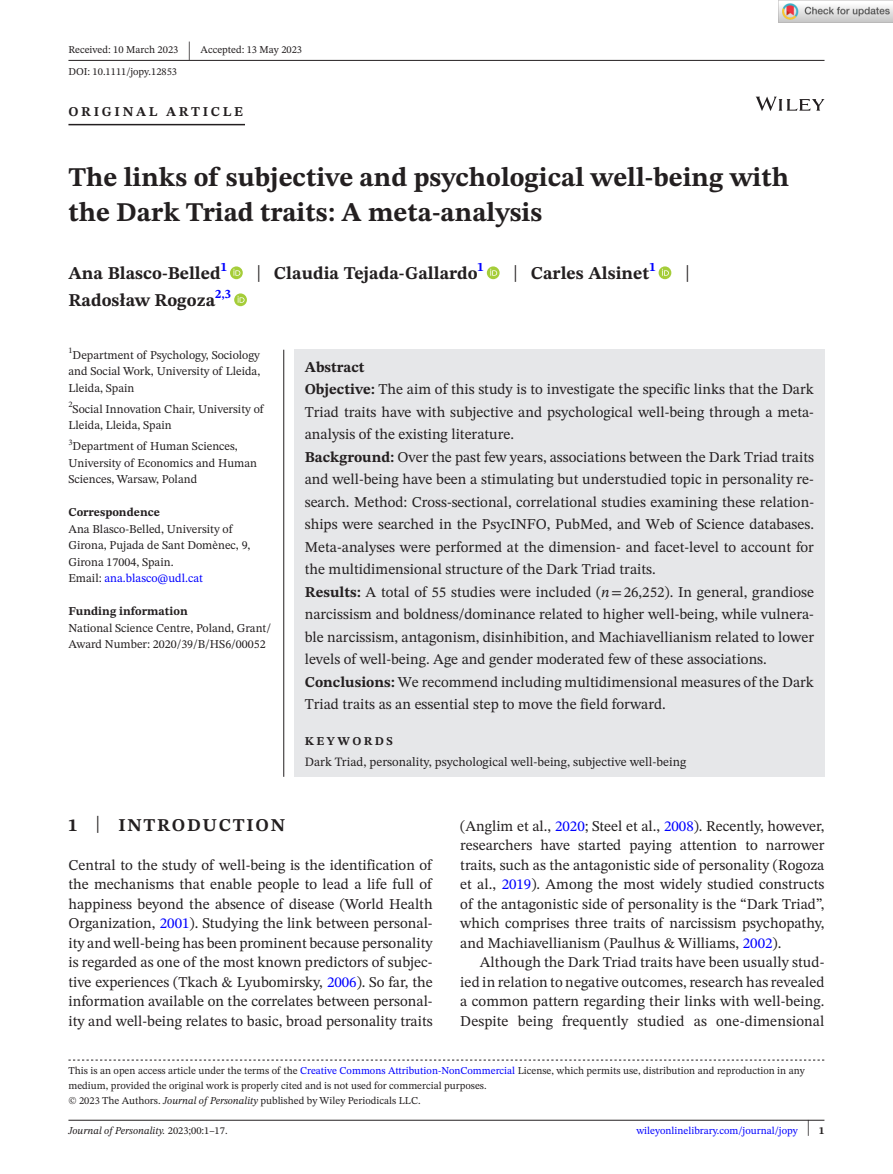
<style>
.page{position:relative;width:893px;height:1174px;background:#fff}
.page>*{position:absolute;margin:0;border:0;box-sizing:border-box;transform-origin:0 0}
.t1{font:700 27px/34.5px "STIX Two Text";color:#231f20}
.t2{font:25.65px "STIX Two Text";color:#231f20;scale:.49 1}
.t3{font:23.4px "STIX Two Text";color:#231f20;scale:.77 1}
.t4{font:700 18px "STIX Two Text";color:#231f20}
.t5{font:700 18px "STIX Two Text";letter-spacing:.1em;color:#231f20}
.t6{font:15px/19.5px "STIX Two Text";color:#231f20;text-align:justify}
.t7{font:700 13.5px "STIX Two Text";letter-spacing:.2em;color:#231f20}
.t8{font:12.75px "STIX Two Text";color:#231f20}
.t9{font:12px/16.5px "STIX Two Text";color:#231f20}
.t10{font:700 12px "STIX Two Text";color:#231f20}
.t11{font:700 12px "STIX Two Text";letter-spacing:.2em;color:#231f20}
.t12{font:10.5px/15px "STIX Two Text";color:#231f20}
.t13{font:10.5px "STIX Two Text";color:#00f}
.t14{font:italic 10.5px "STIX Two Text";color:#231f20}
.s1{font-weight:400;font-size:23.4px}
.s2{color:#00f}
.s3{font-weight:700}
.s4{font-style:italic}
.s5{font-family:"STIX"}
.s6{font-weight:400;font-size:23.7px}
.s7{font-style:normal}
.s8{font-size:22.2px;color:#231f20}
.s9{font-weight:700;color:#231f20}
</style>
<div class="page">
<hr style="left:68px;top:1119px;width:756px;height:1px;background:#231f20">
<svg style="left:756px;top:97px;width:68px;height:14px"></svg>
<hr style="left:68px;top:60px;width:756px;height:1px;background:#231f20">
<hr style="left:68px;top:124px;width:177px;height:1px;background:#231f20">
<svg style="left:230px;top:266px;width:13px;height:13px"></svg>
<svg style="left:233px;top:269px;width:7px;height:7px"></svg>
<svg style="left:487px;top:266px;width:13px;height:13px"></svg>
<svg style="left:490px;top:269px;width:7px;height:7px"></svg>
<div style="left:659px;top:266px;width:12px;height:13px;background:#a5cd39;border-radius:50%"></div>
<svg style="left:662px;top:269px;width:7px;height:7px"></svg>
<svg style="left:234px;top:293px;width:13px;height:13px"></svg>
<svg style="left:238px;top:296px;width:6px;height:7px"></svg>
<svg style="left:68px;top:1059px;width:756px;height:1px"></svg>
<div style="left:294px;top:350px;width:530px;height:427px;background:#e6e7e9"></div>
<hr style="left:283px;top:350px;width:1px;height:427px;background:#231f20">
<img style="left:779px;top:0;width:114px;height:23px">
<p class="t12" style="left:68px;top:42px;width:111px">Received: 10 March 2023</p>
<h2 class="t2" style="left:188px;top:32px;width:8px">|</h2>
<p class="t12" style="left:201px;top:42px;width:103px">Accepted: 13 May 2023</p>
<p class="t12" style="left:68px;top:64px;width:110px">DOI: 10.1111/jopy.12853</p>
<p class="t7" style="left:68px;top:101px;width:176px">ORIGINAL ARTICLE</p>
<h1 class="t1" style="left:68px;top:161px;width:722px">The links of subjective and psychological well-being with the Dark Triad traits: A meta-analysis</h1>
<p class="t4" style="left:68px;top:260px;width:160px">Ana Blasco-Belled<sup>1</sup></p>
<p class="t4" style="left:256px;top:260px;width:229px"><span class="s1">|</span> Claudia Tejada-Gallardo<sup>1</sup></p>
<p class="t4" style="left:513px;top:260px;width:144px"><span class="s1">|</span> Carles Alsinet<sup>1</sup></p>
<h3 class="t3" style="left:685px;top:257px;width:8px">|</h3>
<p class="t4" style="left:68px;top:287px;width:164px">Radosław Rogoza<sup>2,3</sup></p>
<p class="t9" style="left:68px;top:346px;width:193px;text-align:justify"><sup>1</sup>Department of Psychology, Sociology and Social Work, University of Lleida, Lleida, Spain</p>
<p class="t9" style="left:68px;top:400px;width:197px"><sup>2</sup>Social Innovation Chair, University of<br>Lleida, Lleida, Spain</p>
<p class="t9" style="left:68px;top:438px;width:190px"><sup>3</sup>Department of Human Sciences,<br>University of Economics and Human<br>Sciences, Warsaw, Poland</p>
<p class="t10" style="left:68px;top:504px;width:93px">Correspondence</p>
<p class="t9" style="left:68px;top:520px;width:184px">Ana Blasco-Belled, University of<br>Girona, Pujada de Sant Domènec, 9,<br>Girona 17004, Spain.<br>Email: <span class="s2">ana.blasco@udl.cat</span></p>
<p class="t10" style="left:68px;top:603px;width:121px">Funding information</p>
<p class="t9" style="left:68px;top:619px;width:204px">National Science Centre, Poland, Grant/<br>Award Number: 2020/39/B/HS6/00052</p>
<p class="t6" style="left:305px;top:355px;width:511px;line-height:22.5px;text-align:left"><span class="s3">Abstract<br>Objective:</span> The aim of this study is to investigate the specific links that the Dark Triad traits have with subjective and psychological well-being through a meta&shy;analysis of the existing literature.<br><span class="s3">Background:</span> Over the past few years, associations between the Dark Triad traits and well-being have been a stimulating but understudied topic in personality re&shy;search. Method: Cross-sectional, correlational studies examining these relation&shy;ships were searched in the PsycINFO, PubMed, and Web of Science databases.<br>Meta-analyses were performed at the dimension- and facet-level to account for the multidimensional structure of the Dark Triad traits.<br><span class="s3">Results:</span> A total of 55 studies were included (<span class="s4">n</span><span class="s5">=</span>26,252). In general, grandiose narcissism and boldness/dominance related to higher well-being, while vulnera&shy;ble narcissism, antagonism, disinhibition, and Machiavellianism related to lower levels of well-being. Age and gender moderated few of these associations.<br><span class="s3">Conclusions:</span> We recommend including multidimensional measures of the Dark Triad traits as an essential step to move the field forward.</p>
<p class="t11" style="left:305px;top:732px;width:90px">KEYWORDS</p>
<p class="t8" style="left:305px;top:753px;width:383px">Dark Triad, personality, psychological well-being, subjective well-being</p>
<p class="t5" style="left:68px;top:812px;width:218px">1 <span class="s6">|</span> INTRODUCTION</p>
<p class="t6" style="left:68px;top:855px;width:366px">Central to the study of well-being is the identification of the mechanisms that enable people to lead a life full of happiness beyond the absence of disease (World Health Organization, <span class="s2">2001</span>). Studying the link between personal&shy;ity and well-being has been prominent because personality is regarded as one of the most known predictors of subjec&shy;tive experiences (Tkach &amp; Lyubomirsky, <span class="s2">2006</span>). So far, the information available on the correlates between personal&shy;ity and well-being relates to basic, broad personality traits</p>
<p class="t6" style="left:460px;top:816px;width:366px">(Anglim et al., <span class="s2">2020</span>; Steel et al., <span class="s2">2008</span>). Recently, however, researchers have started paying attention to narrower traits, such as the antagonistic side of personality (Rogoza et al., <span class="s2">2019</span>). Among the most widely studied constructs of the antagonistic side of personality is the “Dark Triad”, which comprises three traits of narcissism psychopathy, and Machiavellianism (Paulhus &amp; Williams, <span class="s2">2002</span>).</p>
<p class="t6" style="left:460px;top:952px;width:366px;text-indent:20px">Although the Dark Triad traits have been usually stud&shy;ied in relation to negative outcomes, research has revealed a common pattern regarding their links with well-being.<br>Despite being frequently studied as one-dimensional</p>
<p class="t12" style="left:68px;top:1063px;width:738px">This is an open access article under the terms of the <span class="s2">Creative Commons Attribution-NonCommercial</span> License, which permits use, distribution and reproduction in any medium, provided the original work is properly cited and is not used for commercial purposes.<br>© 2023 The Authors. <span class="s4">Journal of Personality</span> published by Wiley Periodicals LLC.</p>
<p class="t14" style="left:68px;top:1123px;width:161px">Journal of Personality. <span class="s7">2023;00:1–17.</span></p>
<p class="t13" style="left:636px;top:1123px;width:190px">wileyonlinelibrary.com/journal/jopy <span class="s8">|</span> <span class="s9">1</span></p>
</div>
